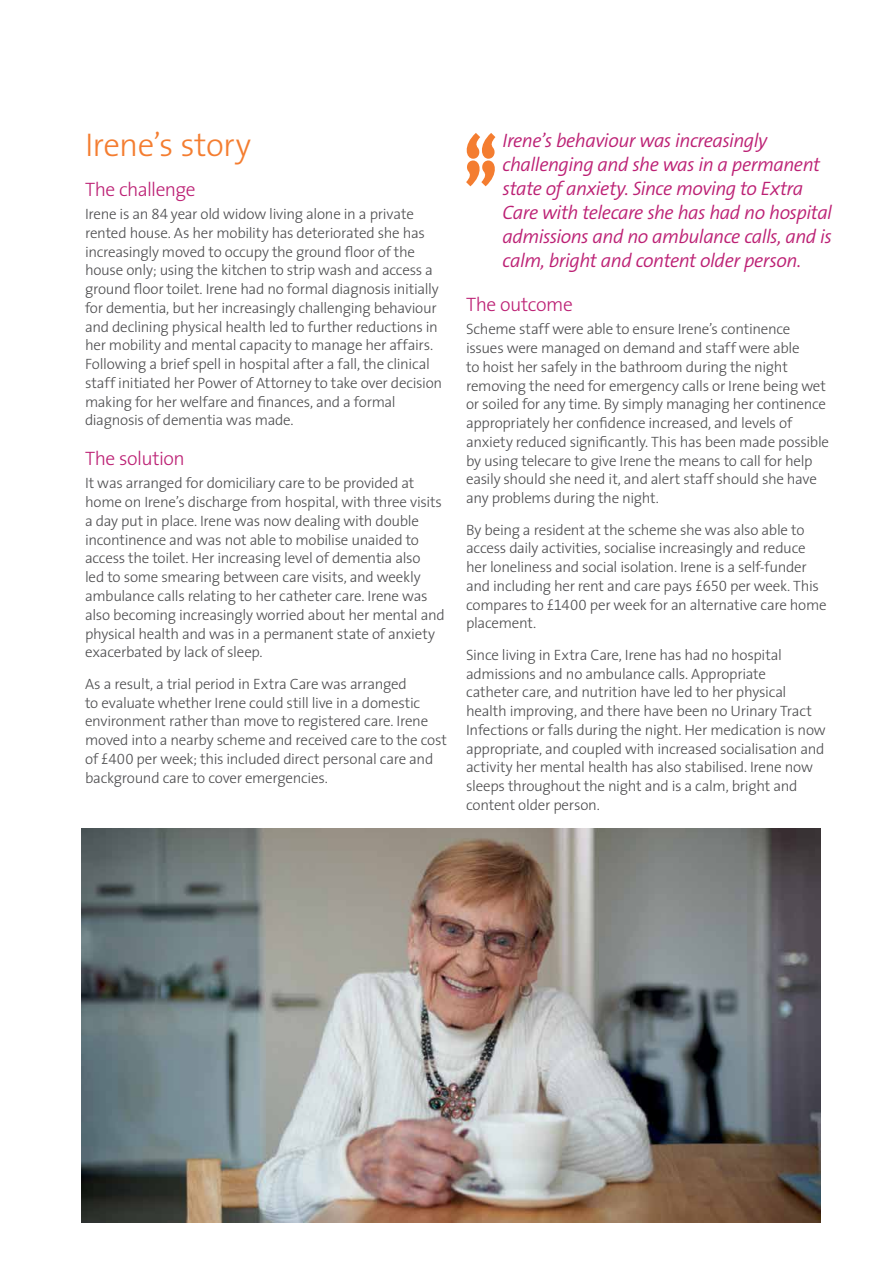
<style>
.page{position:relative;width:893px;height:1263px;background:#fff}
.page>*{position:absolute;margin:0;border:0;box-sizing:border-box;transform-origin:0 0}
.t1{font:300 33px "The Sans";letter-spacing:-.02em;color:#f47d30}
.t2{font:italic 300 19.5px/24px "The Sans B W4";letter-spacing:-.03em;color:#bc2074}
.t3{font:300 19.5px "The Sans";letter-spacing:-.025em;color:#bc2074}
.t4{font:300 15px/18.8px "The Sans";letter-spacing:-.02em;color:#4d4d4f}
.s1{font-family:"The Sans Light Expert";font-weight:400}
</style>
<div class="page">
<svg style="left:466px;top:133px;width:30px;height:53px"></svg>
<img style="left:82px;top:828px;width:738px;height:394px">
<h1 class="t1" style="left:85px;top:118px;width:167px">Irene’s story</h1>
<h2 class="t3" style="left:85px;top:173px;width:112px">The challenge</h2>
<p class="t4" style="left:85px;top:204px;width:359px">Irene is an <span class="s1">84</span> year old widow living alone in a private rented house. As her mobility has deteriorated she has increasingly moved to occupy the ground floor of the house only; using the kitchen to strip wash and access a ground floor toilet. Irene had no formal diagnosis initially for dementia, but her increasingly challenging behaviour and declining physical health led to further reductions in her mobility and mental capacity to manage her affairs.<br>Following a brief spell in hospital after a fall, the clinical staff initiated her Power of Attorney to take over decision making for her welfare and finances, and a formal diagnosis of dementia was made.</p>
<h2 class="t3" style="left:85px;top:443px;width:101px">The solution</h2>
<p class="t4" style="left:85px;top:473px;width:361px">It was arranged for domiciliary care to be provided at home on Irene’s discharge from hospital, with three visits a day put in place. Irene was now dealing with double incontinence and was not able to mobilise unaided to access the toilet. Her increasing level of dementia also<br>led to some smearing between care visits, and weekly ambulance calls relating to her catheter care. Irene was also becoming increasingly worried about her mental and physical health and was in a permanent state of anxiety exacerbated by lack of sleep.</p>
<p class="t4" style="left:85px;top:674px;width:364px">As a result, a trial period in Extra Care was arranged<br>to evaluate whether Irene could still live in a domestic environment rather than move to registered care. Irene moved into a nearby scheme and received care to the cost of £<span class="s1">400</span> per week; this included direct personal care and background care to cover emergencies.</p>
<h2 class="t2" style="left:503px;top:129px;width:331px">Irene’s behaviour was increasingly challenging and she was in a permanent state of anxiety. Since moving to Extra Care with telecare she has had no hospital admissions and no ambulance calls, and is calm, bright and content older person.</h2>
<h2 class="t3" style="left:466px;top:289px;width:108px">The outcome</h2>
<p class="t4" style="left:466px;top:319px;width:365px">Scheme staff were able to ensure Irene’s continence issues were managed on demand and staff were able<br>to hoist her safely in the bathroom during the night removing the need for emergency calls or Irene being wet or soiled for any time. By simply managing her continence appropriately her confidence increased, and levels of anxiety reduced significantly. This has been made possible by using telecare to give Irene the means to call for help easily should she need it, and alert staff should she have any problems during the night.</p>
<p class="t4" style="left:466px;top:520px;width:362px">By being a resident at the scheme she was also able to access daily activities, socialise increasingly and reduce her loneliness and social isolation. Irene is a self-funder and including her rent and care pays £<span class="s1">650</span> per week. This compares to £<span class="s1">1400</span> per week for an alternative care home placement.</p>
<p class="t4" style="left:466px;top:645px;width:361px">Since living in Extra Care, Irene has had no hospital admissions and no ambulance calls. Appropriate<br>catheter care, and nutrition have led to her physical health improving, and there have been no Urinary Tract Infections or falls during the night. Her medication is now appropriate, and coupled with increased socialisation and activity her mental health has also stabilised. Irene now sleeps throughout the night and is a calm, bright and content older person.</p>
</div>
